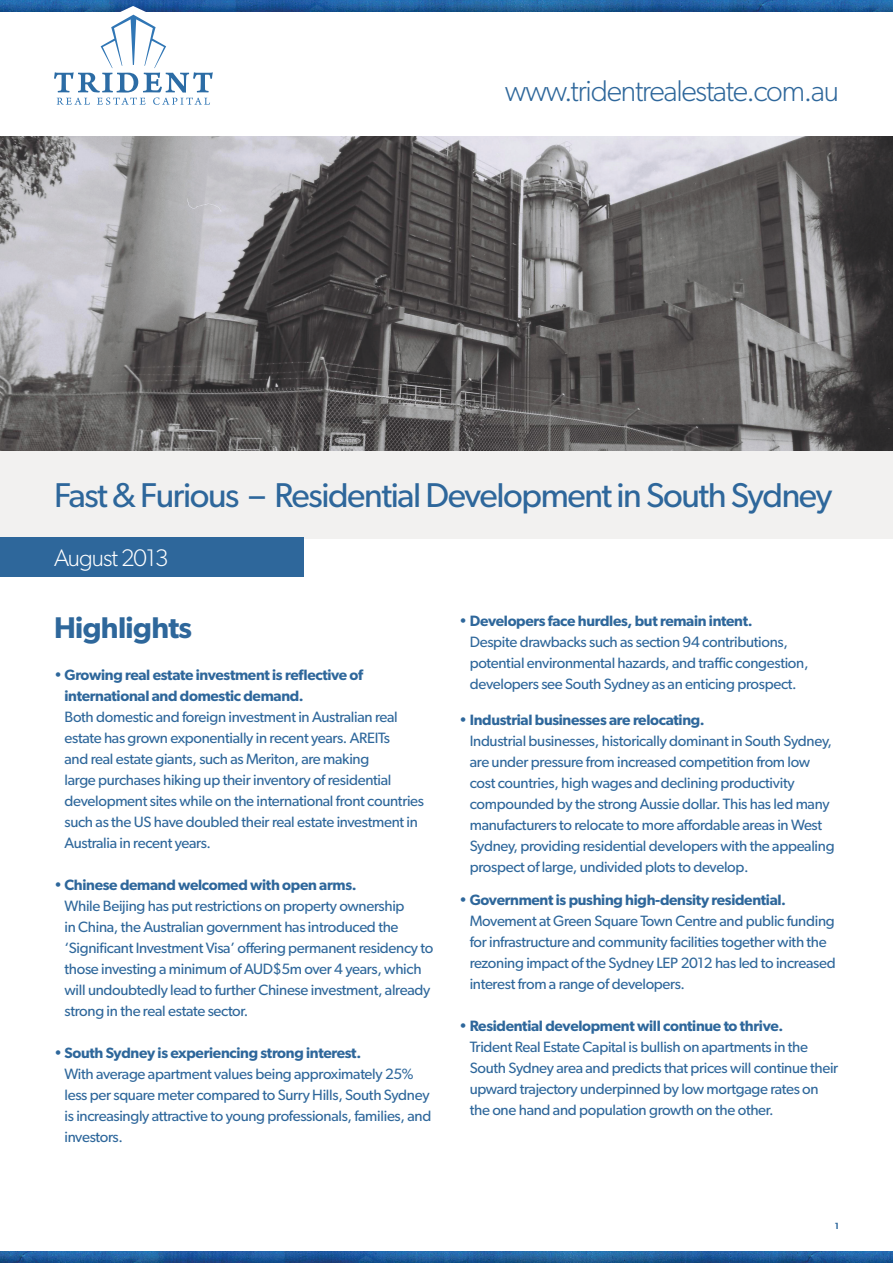
<style>
.page{position:relative;width:893px;height:1263px;background:#fff}
.page>*{position:absolute;margin:0;border:0;box-sizing:border-box;transform-origin:0 0}
.t1{font:34.5px "Gibson";letter-spacing:-.04em;color:#2e679b}
.t2{font:300 30px "Gibson";letter-spacing:-.04em;color:#2e679b}
.t3{font:600 30px "Gibson";letter-spacing:-.02em;color:#2e679b}
.t4{font:300 24px "Gibson";letter-spacing:-.04em;color:#fff}
.t5{font:15px/21px "Gibson";letter-spacing:-.02em;color:#2e679b}
.t6{font:600 15px/21px "Gibson";letter-spacing:-.02em;color:#2e679b}
.t7{font:600 9px "Gibson";color:#2e679b}
.s1{font-weight:400}
.s2{font-weight:600}
</style>
<div class="page">
<img style="left:0;top:136px;width:893px;height:315px">
<div style="left:0;top:451px;width:893px;height:88px;background:#f2f1f0"></div>
<div style="left:0;top:537px;width:303px;height:40px;background:#2e679b"></div>
<img style="left:0;top:0;width:893px;height:12px">
<img style="left:0;top:1251px;width:893px;height:12px">
<svg style="left:54px;top:6px;width:159px;height:99px"></svg>
<h2 class="t2" style="left:505px;top:72px;width:336px">www.tridentrealestate.com.au</h2>
<h1 class="t1" style="left:54px;top:475px;width:780px">Fast &amp; Furious – Residential Development in South Sydney</h1>
<h3 class="t4" style="left:54px;top:543px;width:116px">August 2013</h3>
<h2 class="t3" style="left:54px;top:610px;width:140px">Highlights</h2>
<p class="t6" style="left:64px;top:664px;width:300px;text-indent:-10px"><span class="s1">•</span> Growing real estate investment is reflective of international and domestic demand.</p>
<p class="t5" style="left:64px;top:706px;width:361px">Both domestic and foreign investment in Australian real estate has grown exponentially in recent years. AREITs<br>and real estate giants, such as Meriton, are making<br>large purchases hiking up their inventory of residential development sites while on the international front countries such as the US have doubled their real estate investment in Australia in recent years.</p>
<p class="t5" style="left:64px;top:874px;width:370px;text-indent:-10px">• <span class="s2">Chinese demand welcomed with open arms.<br></span>While Beijing has put restrictions on property ownership<br>in China, the Australian government has introduced the ‘Significant Investment Visa’ offering permanent residency to those investing a minimum of AUD$5m over 4 years, which will undoubtedly lead to further Chinese investment, already strong in the real estate sector.</p>
<p class="t5" style="left:64px;top:1042px;width:368px;text-indent:-10px">• <span class="s2">South Sydney is experiencing strong interest.<br></span>With average apartment values being approximately 25% less per square meter compared to Surry Hills, South Sydney is increasingly attractive to young professionals, families, and investors.</p>
<p class="t5" style="left:470px;top:610px;width:340px;text-indent:-10px">• <span class="s2">Developers face hurdles, but remain intent.<br></span>Despite drawbacks such as section 94 contributions, potential environmental hazards, and traffic congestion, developers see South Sydney as an enticing prospect.</p>
<p class="t5" style="left:470px;top:709px;width:366px;text-indent:-10px">• <span class="s2">Industrial businesses are relocating.<br></span>Industrial businesses, historically dominant in South Sydney, are under pressure from increased competition from low cost countries, high wages and declining productivity compounded by the strong Aussie dollar. This has led many manufacturers to relocate to more affordable areas in West Sydney, providing residential developers with the appealing prospect of large, undivided plots to develop.</p>
<p class="t5" style="left:470px;top:889px;width:367px;text-indent:-10px">• <span class="s2">Government is pushing high-density residential.<br></span>Movement at Green Square Town Centre and public funding for infrastructure and community facilities together with the rezoning impact of the Sydney LEP 2012 has led to increased interest from a range of developers.</p>
<p class="t5" style="left:470px;top:1015px;width:370px;text-indent:-10px">• <span class="s2">Residential development will continue to thrive.<br></span>Trident Real Estate Capital is bullish on apartments in the South Sydney area and predicts that prices will continue their upward trajectory underpinned by low mortgage rates on the one hand and population growth on the other.</p>
<p class="t7" style="left:835px;top:1220px;width:6px">1</p>
</div>
